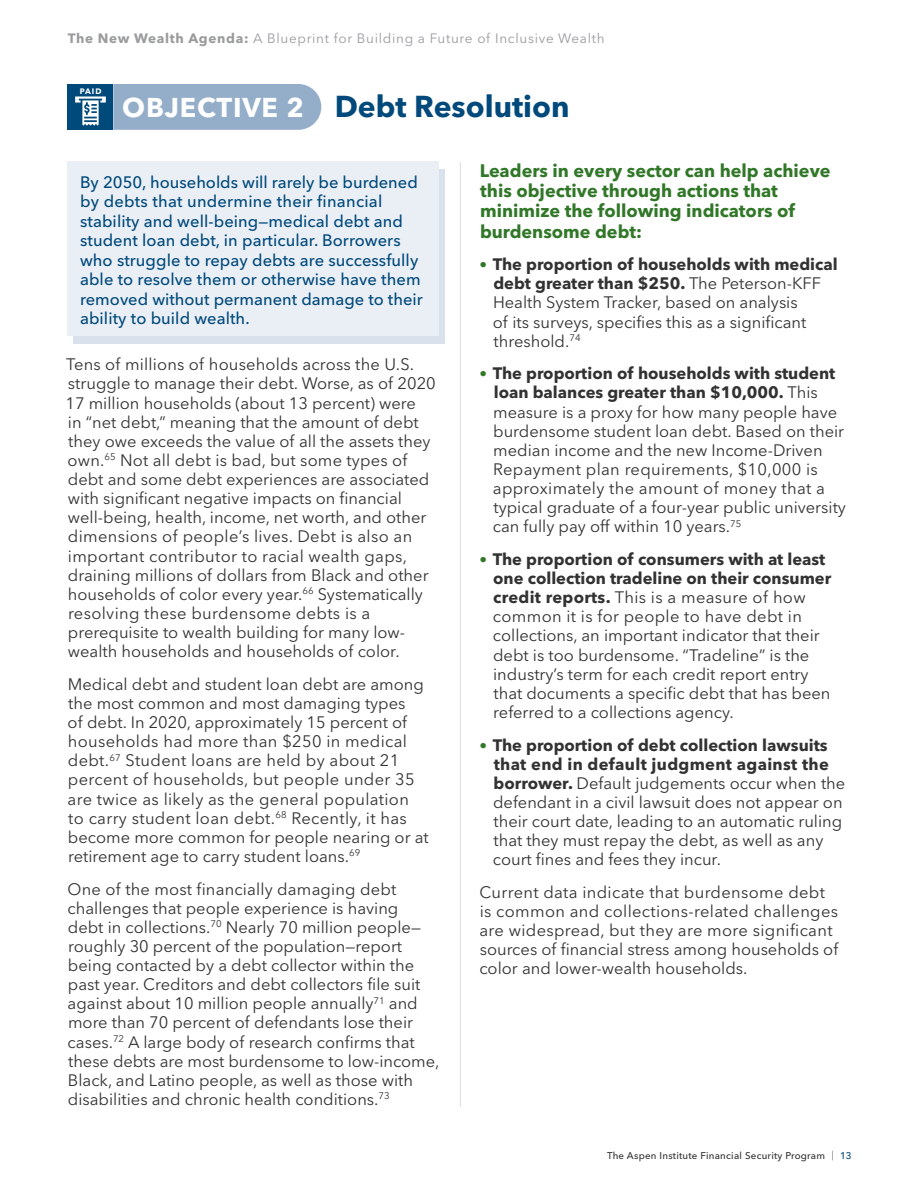
<style>
.page{position:relative;width:918px;height:1188px;background:#fff}
.page>*{position:absolute;margin:0;border:0;box-sizing:border-box;transform-origin:0 0}
.Object_Header{font:700 30px "Avenir Next LT Pro";color:#00497b}
.Paragraph_1{font:700 18px/20.2px "Avenir Next LT Pro";color:#317728}
.Paragraph_1-2{font:16.5px/19.2px "Avenir Next LT Pro";color:#333233}
.Intro_Text{font:500 16.5px/19.5px "Avenir Next LT Pro";letter-spacing:.005em;color:#00497b}
.Paragraph_1-3{font:16.5px/19.2px "Avenir Next LT Pro";letter-spacing:.02em;color:#333233}
.t1{font:13.5px "Avenir Next LT Pro";letter-spacing:.05em;color:#999b9e}
.t2{font:500 9.75px "Avenir Next LT Pro";letter-spacing:.025em;color:#333233}
.Paragraph_1-4{font:700 7.8px "Avenir Next LT Pro";color:#fff}
.s1{font-weight:700}
.s2{font-size:27px;color:#fff}
.s3{font-weight:700;font-size:15.15px;color:#317728}
.s4{font-weight:300}
.s5{color:#00497b}
</style>
<div class="page">
<div style="left:74px;top:169px;width:371px;height:174px;background:#d9e1ed"></div>
<div style="left:68px;top:162px;width:371px;height:174px;background:#eaeff5"></div>
<div style="left:113px;top:84px;width:208px;height:46px;background:#94aeca"></div>
<hr style="left:460px;top:162px;width:1px;height:945px;background:#dcdddf">
<div style="left:68px;top:84px;width:45px;height:46px;background:#00497b"></div>
<svg style="left:75px;top:96px;width:31px;height:30px"></svg>
<p class="t1" style="left:68px;top:30px;width:538px"><span class="s1">The New Wealth Agenda:</span> A Blueprint for Building a Future of Inclusive Wealth</p>
<p class="Paragraph_1-4" style="left:80px;top:87px;width:23px">PAID</p>
<p class="Object_Header" style="left:122px;top:88px;width:449px"><span class="s2">OBJECTIVE 2</span> Debt Resolution</p>
<p class="Intro_Text" style="left:80px;top:172px;width:344px">By 2050, households will rarely be burdened by debts that undermine their financial stability and well-being—medical debt and student loan debt, in particular. Borrowers who struggle to repay debts are successfully able to resolve them or otherwise have them removed without permanent damage to their ability to build wealth.</p>
<p class="Paragraph_1-2" style="left:65px;top:355px;width:372px">Tens of millions of households across the U.S. struggle to manage their debt. Worse, as of 2020<br>17 million households (about 13 percent) were<br>in “net debt,” meaning that the amount of debt they owe exceeds the value of all the assets they own.<sup>65</sup> Not all debt is bad, but some types of debt and some debt experiences are associated with significant negative impacts on financial well-being, health, income, net worth, and other dimensions of people’s lives. Debt is also an important contributor to racial wealth gaps, draining millions of dollars from Black and other households of color every year.<sup>66</sup> Systematically resolving these burdensome debts is a prerequisite to wealth building for many low&shy;wealth households and households of color.</p>
<p class="Paragraph_1-2" style="left:68px;top:674px;width:362px">Medical debt and student loan debt are among the most common and most damaging types<br>of debt. In 2020, approximately 15 percent of households had more than $250 in medical debt.<sup>67</sup> Student loans are held by about 21 percent of households, but people under 35 are twice as likely as the general population to carry student loan debt.<sup>68</sup> Recently, it has become more common for people nearing or at retirement age to carry student loans.<sup>69</sup></p>
<p class="Paragraph_1-2" style="left:68px;top:879px;width:373px">One of the most financially damaging debt challenges that people experience is having<br>debt in collections.<sup>70</sup> Nearly 70 million people— roughly 30 percent of the population—report being contacted by a debt collector within the past year. Creditors and debt collectors file suit against about 10 million people annually<sup>71</sup> and more than 70 percent of defendants lose their cases.<sup>72</sup> A large body of research confirms that these debts are most burdensome to low-income, Black, and Latino people, as well as those with disabilities and chronic health conditions.<sup>73</sup></p>
<p class="Paragraph_1" style="left:480px;top:160px;width:352px">Leaders in every sector can help achieve this objective through actions that minimize the following indicators of burdensome debt:</p>
<p class="Paragraph_1-2" style="left:493px;top:255px;width:346px;text-indent:-13px"><span class="s3">•</span> <span class="s1">The proportion of households with medical debt greater than $250.</span> The Peterson-KFF Health System Tracker, based on analysis<br>of its surveys, specifies this as a significant threshold.<sup>74</sup></p>
<p class="Paragraph_1-2" style="left:493px;top:364px;width:355px;text-indent:-13px"><span class="s3">•</span> <span class="s1">The proportion of households with student loan balances greater than $10,000.</span> This measure is a proxy for how many people have burdensome student loan debt. Based on their median income and the new Income-Driven Repayment plan requirements, $10,000 is approximately the amount of money that a typical graduate of a four-year public university can fully pay off within 10 years.<sup>75</sup></p>
<p class="Paragraph_1-2" style="left:493px;top:550px;width:340px;text-indent:-13px"><span class="s3">•</span> <span class="s1">The proportion of consumers with at least one collection tradeline on their consumer credit reports.</span> This is a measure of how common it is for people to have debt in collections, an important indicator that their debt is too burdensome. “Tradeline” is the industry’s term for each credit report entry that documents a specific debt that has been referred to a collections agency.</p>
<p class="Paragraph_1-2" style="left:493px;top:735px;width:354px;text-indent:-13px"><span class="s3">•</span> <span class="s1">The proportion of debt collection lawsuits that end in default judgment against the borrower.</span> Default judgements occur when the defendant in a civil lawsuit does not appear on their court date, leading to an automatic ruling that they must repay the debt, as well as any court fines and fees they incur.</p>
<p class="Paragraph_1-3" style="left:479px;top:883px;width:360px">Current data indicate that burdensome debt is common and collections-related challenges are widespread, but they are more significant sources of financial stress among households of color and lower-wealth households.</p>
<p class="t2" style="left:607px;top:1149px;width:246px">The Aspen Institute Financial Security Program <span class="s4">|</span> <span class="s5">13</span></p>
</div>
